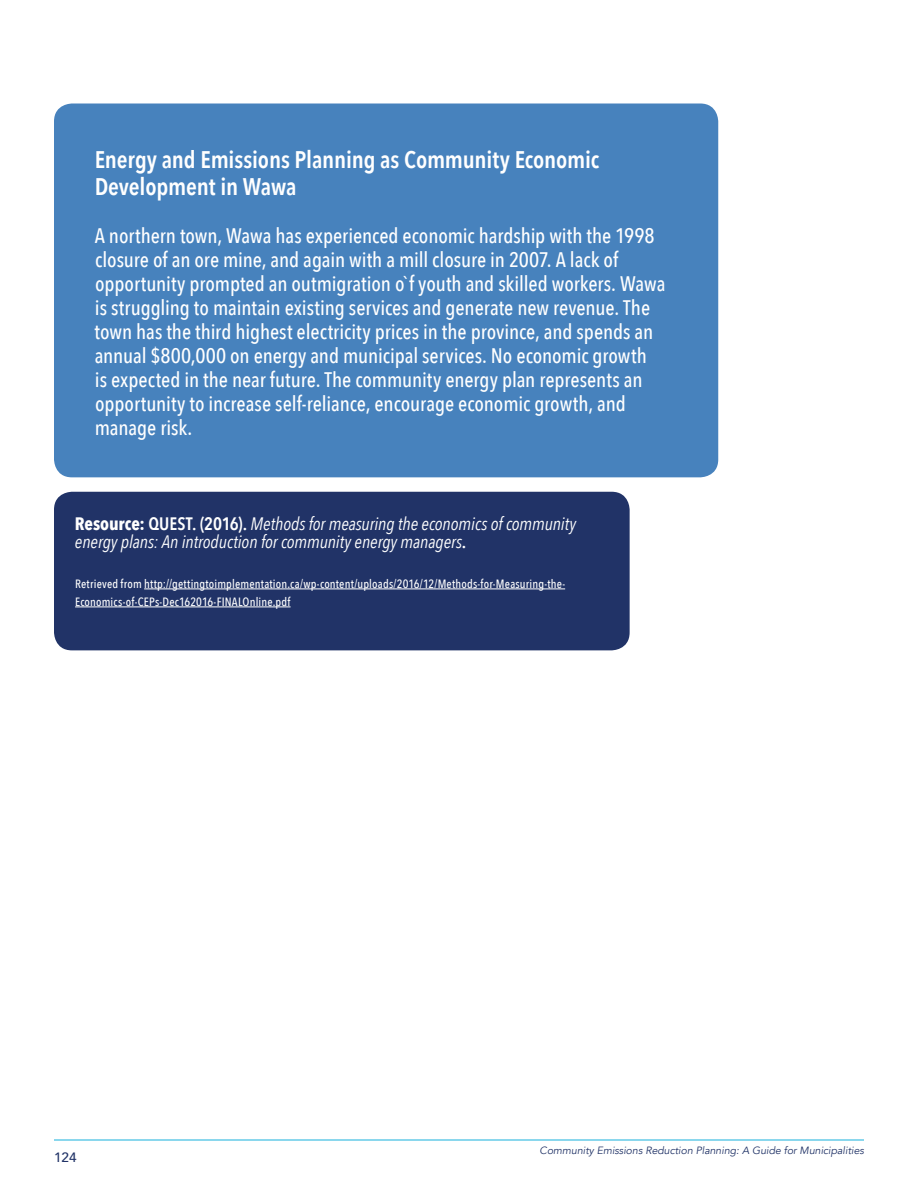
<style>
.page{position:relative;width:918px;height:1188px;background:#fff}
.page>*{position:absolute;margin:0;border:0;box-sizing:border-box;transform-origin:0 0}
.t1{font:600 24px/27px "Avenir Next Condensed";letter-spacing:-.005em;color:#fff}
.t2{font:500 21px/24px "Avenir Next Condensed";letter-spacing:-.005em;color:#fff}
.t3{font:italic 18px/18px "Avenir Next Condensed";letter-spacing:-.005em;color:#fff}
.t4{font:500 13.5px "Avenir";color:#213367}
.t5{font:500 12px/18px "Avenir Next Condensed";letter-spacing:.015em;color:#fff}
.t6{font:italic 10.5px "Avenir";color:#213367}
.s1{font-weight:700;font-style:normal}
.s2{font-weight:600;font-style:normal}
</style>
<div class="page">
<hr style="left:54px;top:1140px;width:810px;height:1px;background:#17b1dc">
<div style="left:54px;top:104px;width:664px;height:373px;background:#4782bd;border-radius:18px"></div>
<div style="left:54px;top:492px;width:576px;height:158px;background:#213367;border-radius:18px"></div>
<hr style="left:144px;top:589px;width:421px;height:1px;background:#fff">
<hr style="left:75px;top:607px;width:216px;height:1px;background:#fff">
<p class="t1" style="left:95px;top:145px;width:506px">Energy and Emissions Planning as Community Economic<br>Development in Wawa</p>
<p class="t2" style="left:95px;top:224px;width:572px">A northern town, Wawa has experienced economic hardship with the 1998 closure of an ore mine, and again with a mill closure in 2007. A lack of opportunity prompted an outmigration o`f youth and skilled workers. Wawa is struggling to maintain existing services and generate new revenue. The town has the third highest electricity prices in the province, and spends an annual $800,000 on energy and municipal services. No economic growth<br>is expected in the near future. The community energy plan represents an opportunity to increase self-reliance, encourage economic growth, and manage risk.</p>
<p class="t3" style="left:75px;top:515px;width:503px"><span class="s1">Resource:</span> <span class="s2">QUEST. (2016).</span> Methods for measuring the economics of community energy plans: An introduction for community energy managers<span class="s2">.</span></p>
<p class="t5" style="left:75px;top:575px;width:492px">Retrieved from http://gettingtoimplementation.ca/wp-content/uploads/2016/12/Methods-for-Measuring-the-<br>Economics-of-CEPs-Dec162016-FINALOnline.pdf</p>
<p class="t4" style="left:54px;top:1145px;width:24px">124</p>
<p class="t6" style="left:540px;top:1144px;width:326px">Community Emissions Reduction Planning: A Guide for Municipalities</p>
</div>
